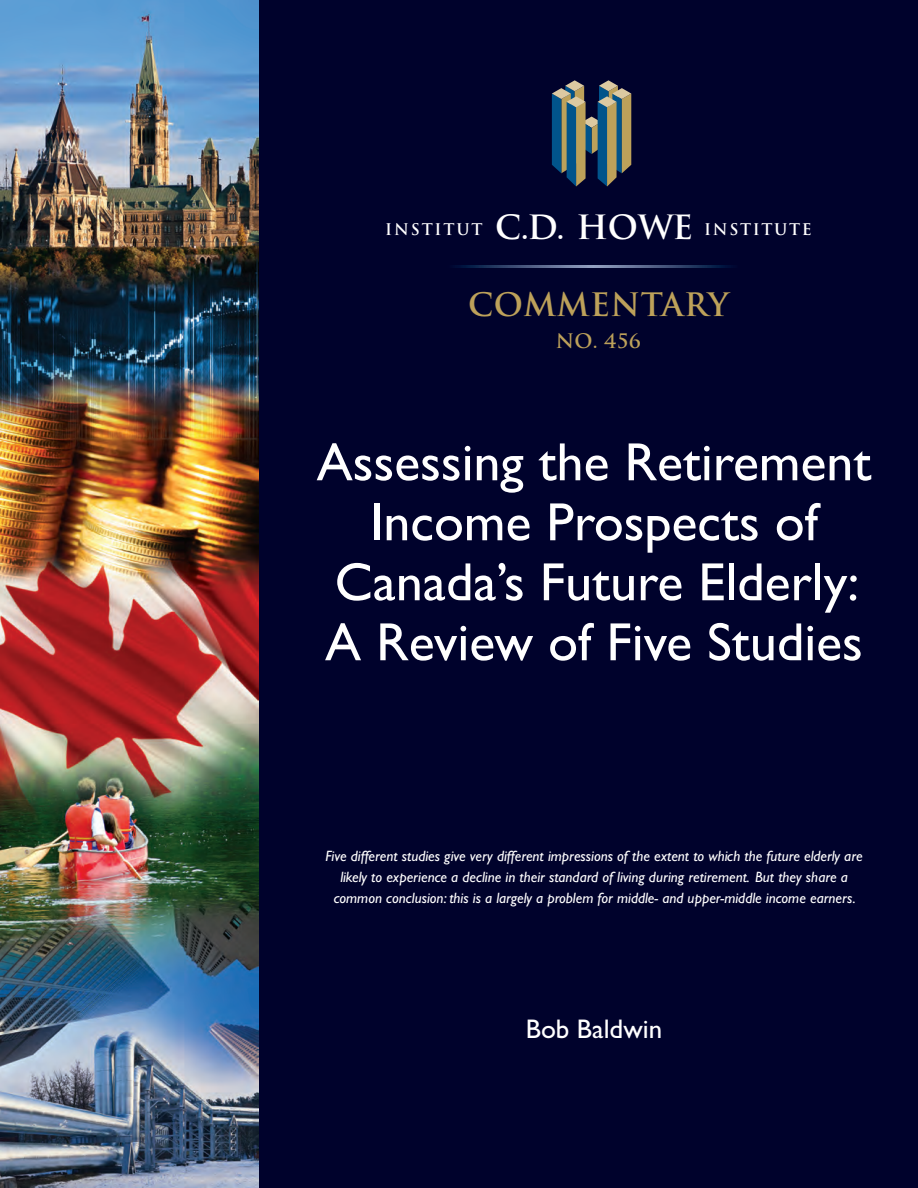
<style>
.page{position:relative;width:918px;height:1188px;background:#fff}
.page>*{position:absolute;margin:0;border:0;box-sizing:border-box;transform-origin:0 0}
.t1{font:54px/60px "Gill Sans";color:#fff;text-align:center}
.t2{font:700 31.5px "Trajan";letter-spacing:.015em;color:#bda15a}
.t3{font:27px "Gill Sans";color:#fff}
.t4{font:700 19.5px "Trajan";color:#bda15a}
.t5{font:700 15.75px "Trajan";letter-spacing:.11em;color:#fff}
.t6{font:italic 15px/21px "Gill Sans";color:#fff;text-align:center}
.s1{font-size:32.55px}
</style>
<div class="page">
<div style="left:1px;top:0;width:917px;height:1188px;background:#00022c"></div>
<svg style="left:552px;top:80px;width:79px;height:107px"></svg>
<svg style="left:455px;top:266px;width:276px;height:1px"></svg>
<img style="left:0;top:0;width:258px;height:1188px">
<p class="t5" style="left:385px;top:219px;width:428px">INSTITUT <span class="s1">C.D. HOWE</span> INSTITUTE</p>
<p class="t2" style="left:468px;top:285px;width:262px">COMMENTARY</p>
<p class="t4" style="left:556px;top:328px;width:87px">NO. 456</p>
<p class="t1" style="left:317px;top:433px;width:556px">Assessing the Retirement<br>Income Prospects of<br>Canada’s Future Elderly:<br>A Review of Five Studies</p>
<p class="t6" style="left:325px;top:846px;width:539px">Five different studies give very different impressions of the extent to which the future elderly are likely to experience a decline in their standard of living during retirement. But they share a common conclusion: this is a largely a problem for middle- and upper-middle income earners.</p>
<p class="t3" style="left:526px;top:1013px;width:138px">Bob Baldwin</p>
</div>
